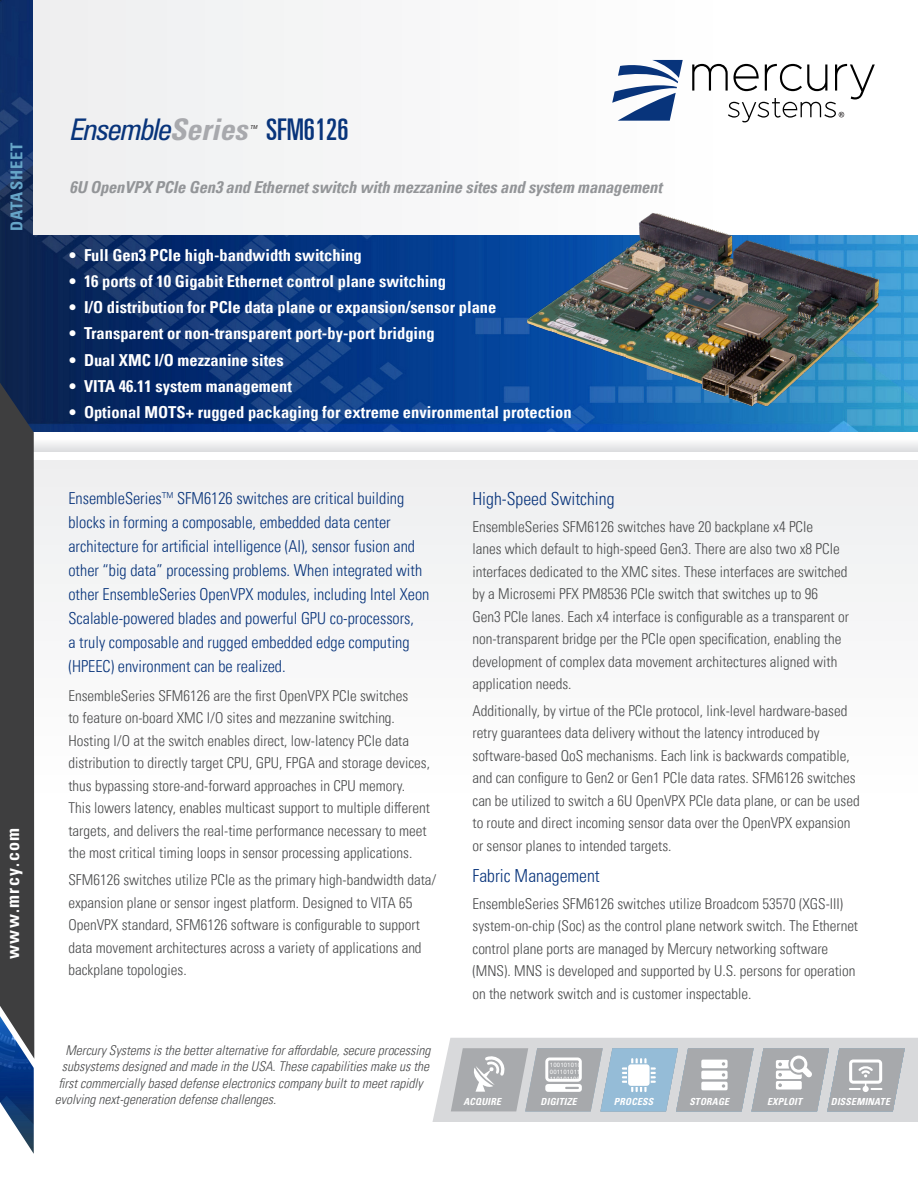
<style>
.page{position:relative;width:918px;height:1188px;background:#fff}
.page>*{position:absolute;margin:0;border:0;box-sizing:border-box;transform-origin:0 0}
.t1{font:30px "Univers LT Pro Ult Cond";color:#08347b}
.t2{font:italic condensed 29.85px "Univers LT Pro";letter-spacing:-.065em;color:#08347b}
.Body_paragraph_headi{font:300 condensed 18px "Univers LT Pro";color:#08347b}
.Vertical_www_address{font:700 condensed 18px "Univers LT Pro";letter-spacing:.08em;color:#fff}
.Body_blue_paragraph{font:300 condensed 16.5px/24px "Univers LT Pro";color:#08347b}
.t3{font:700 condensed 16.5px "Univers LT Pro";color:#fff}
.Subtitle{font:italic 700 condensed 16.5px "Univers LT Pro";letter-spacing:-.01em;color:#939598}
.vertical_DATASHEET_c{font:700 condensed 16.5px "Univers LT Pro";letter-spacing:.06em;color:#66a5c8}
.Body_text{font:300 condensed 15px/22.5px "Univers LT Pro";color:#4b4c4d}
.process_chain_copy_t{font:italic 300 condensed 13.5px "Univers LT Pro";color:#4b4c4d}
.t4{font:italic 700 condensed 9.75px "Univers";letter-spacing:.02em;color:#fff}
.t5{font:6px/6.8px "Arial";letter-spacing:.02em;color:#fff}
.t6{font:italic condensed 5.4px "Univers LT Pro";color:#231f20}
.s1{font-weight:700;color:#a8a9ad}
</style>
<div class="page">
<div style="left:0;top:461px;width:918px;height:490px;background:#fafafa"></div>
<img style="left:0;top:0;width:918px;height:432px">
<img style="left:0;top:1059px;width:34px;height:95px">
<div style="left:0;top:432px;width:918px;height:20px;background:linear-gradient(to bottom,#fff,#e0e1e3)"></div>
<svg style="left:0;top:383px;width:34px;height:676px;background:#3d4045"></svg>
<div style="left:34px;top:0;width:884px;height:235px;background:#f7f7f8"></div>
<svg style="left:612px;top:60px;width:71px;height:61px"></svg>
<svg style="left:692px;top:64px;width:183px;height:58px"></svg>
<svg style="left:432px;top:1038px;width:486px;height:84px;background:#bfc4c9"></svg>
<img style="left:513px;top:213px;width:376px;height:203px">
<p class="vertical_DATASHEET_c" style="left:7px;top:231px;width:90px;rotate:-90deg">DATASHEET</p>
<p class="Vertical_www_address" style="left:2px;top:959px;width:133px;rotate:-90deg">www.mrcy.com</p>
<p class="t2" style="left:69px;top:111px;width:180px">Ensemble<span class="s1">Series</span></p>
<p class="t1" style="left:266px;top:109px;width:84px">SFM6126</p>
<p class="t6" style="left:250px;top:123px;width:9px">TM</p>
<p class="Subtitle" style="left:70px;top:177px;width:594px">6U OpenVPX PCIe Gen3 and Ethernet switch with mezzanine sites and system management</p>
<p class="t3" style="left:69px;top:245px;width:294px">• Full Gen3 PCIe high-bandwidth switching</p>
<p class="t3" style="left:69px;top:271px;width:379px">• 16 ports of 10 Gigabit Ethernet control plane switching</p>
<p class="t3" style="left:69px;top:297px;width:429px">• I/O distribution for PCIe data plane or expansion/sensor plane</p>
<p class="t3" style="left:69px;top:323px;width:367px">• Transparent or non-transparent port-by-port bridging</p>
<p class="t3" style="left:69px;top:350px;width:216px">• Dual XMC I/O mezzanine sites</p>
<p class="t3" style="left:69px;top:376px;width:224px">• VITA 46.11 system management</p>
<p class="t3" style="left:69px;top:402px;width:504px">• Optional MOTS+ rugged packaging for extreme environmental protection</p>
<p class="Body_blue_paragraph" style="left:68px;top:485px;width:362px">EnsembleSeries™ SFM6126 switches are critical building blocks in forming a composable, embedded data center architecture for artificial intelligence (AI), sensor fusion and other “big data” processing problems. When integrated with other EnsembleSeries OpenVPX modules, including Intel Xeon Scalable-powered blades and powerful GPU co-processors,<br>a truly composable and rugged embedded edge computing (HPEEC) environment can be realized.</p>
<p class="Body_text" style="left:68px;top:684px;width:363px">EnsembleSeries SFM6126 are the first OpenVPX PCIe switches<br>to feature on-board XMC I/O sites and mezzanine switching.<br>Hosting I/O at the switch enables direct, low-latency PCIe data distribution to directly target CPU, GPU, FPGA and storage devices, thus bypassing store-and-forward approaches in CPU memory.<br>This lowers latency, enables multicast support to multiple different targets, and delivers the real-time performance necessary to meet the most critical timing loops in sensor processing applications.</p>
<p class="Body_text" style="left:68px;top:868px;width:370px">SFM6126 switches utilize PCIe as the primary high-bandwidth data/ expansion plane or sensor ingest platform. Designed to VITA 65<br>OpenVPX standard, SFM6126 software is configurable to support data movement architectures across a variety of applications and backplane topologies.</p>
<p class="process_chain_copy_t" style="left:65px;top:1041px;width:370px">MercurySystemsisthebetteralternativeforaffordable,secureprocessing</p>
<p class="process_chain_copy_t" style="left:62px;top:1057px;width:372px">subsystemsdesignedandmadeintheUSA.Thesecapabilitiesmakeusthe</p>
<p class="process_chain_copy_t" style="left:58px;top:1074px;width:369px">firstcommerciallybaseddefenseelectronicscompanybuilttomeetrapidly</p>
<p class="process_chain_copy_t" style="left:55px;top:1090px;width:226px">evolvingnext-generationdefensechallenges.</p>
<p class="Body_paragraph_headi" style="left:472px;top:486px;width:144px">High-Speed Switching</p>
<p class="Body_text" style="left:472px;top:514px;width:378px">EnsembleSeries SFM6126 switches have 20 backplane x4 PCIe<br>lanes which default to high-speed Gen3. There are also two x8 PCIe interfaces dedicated to the XMC sites. These interfaces are switched by a Microsemi PFX PM8536 PCIe switch that switches up to 96<br>Gen3 PCIe lanes. Each x4 interface is configurable as a transparent or non-transparent bridge per the PCIe open specification, enabling the development of complex data movement architectures aligned with application needs.</p>
<p class="Body_text" style="left:472px;top:699px;width:389px">Additionally, by virtue of the PCIe protocol, link-level hardware-based retry guarantees data delivery without the latency introduced by software-based QoS mechanisms. Each link is backwards compatible, and can configure to Gen2 or Gen1 PCIe data rates. SFM6126 switches can be utilized to switch a 6U OpenVPX PCIe data plane, or can be used to route and direct incoming sensor data over the OpenVPX expansion or sensor planes to intended targets.</p>
<p class="Body_paragraph_headi" style="left:472px;top:864px;width:129px">Fabric Management</p>
<p class="Body_text" style="left:472px;top:892px;width:387px">EnsembleSeries SFM6126 switches utilize Broadcom 53570 (XGS-III) system-on-chip (Soc) as the control plane network switch. The Ethernet control plane ports are managed by Mercury networking software (MNS). MNS is developed and supported by U.S. persons for operation on the network switch and is customer inspectable.</p>
<p class="t5" style="left:550px;top:1062px;width:33px">100101010<br>001101011<br>110101100</p>
<p class="t4" style="left:541px;top:1096px;width:38px">DIGITIZE</p>
<p class="t4" style="left:840px;top:1096px;width:39px">ACQU RE</p>
<p class="t4" style="left:463px;top:1096px;width:39px">ACQUIRE</p>
<p class="t4" style="left:538px;top:1096px;width:39px">ACQUIRE</p>
<p class="t4" style="left:613px;top:1096px;width:39px">ACQUIRE</p>
<p class="t4" style="left:765px;top:1096px;width:41px">ST RAGE</p>
<p class="t4" style="left:614px;top:1096px;width:35px">PROCES</p>
<p class="t4" style="left:616px;top:1096px;width:39px">DIGITIZES</p>
<p class="t4" style="left:689px;top:1096px;width:40px">ACQUIREE</p>
<p class="t4" style="left:690px;top:1096px;width:35px">PROCES</p>
<p class="t4" style="left:691px;top:1096px;width:39px">DIGITIZES</p>
<p class="t4" style="left:764px;top:1096px;width:39px">ACQUIRE</p>
<p class="t4" style="left:831px;top:1096px;width:51px">DI SEMINA</p>
<p class="t4" style="left:765px;top:1096px;width:35px">PROCES</p>
<p class="t4" style="left:767px;top:1096px;width:38px">DIGITIZE</p>
<p class="t4" style="left:767px;top:1096px;width:39px">EXPLOITS</p>
<p class="t4" style="left:841px;top:1096px;width:35px">PROCES</p>
<p class="t4" style="left:843px;top:1096px;width:38px">DIGITIZE</p>
<p class="t4" style="left:843px;top:1096px;width:48px">EXPLOITSTE</p>
<p class="t4" style="left:689px;top:1096px;width:41px">ST RAGE</p>
<p class="t4" style="left:841px;top:1096px;width:41px">ST RAGE</p>
</div>
